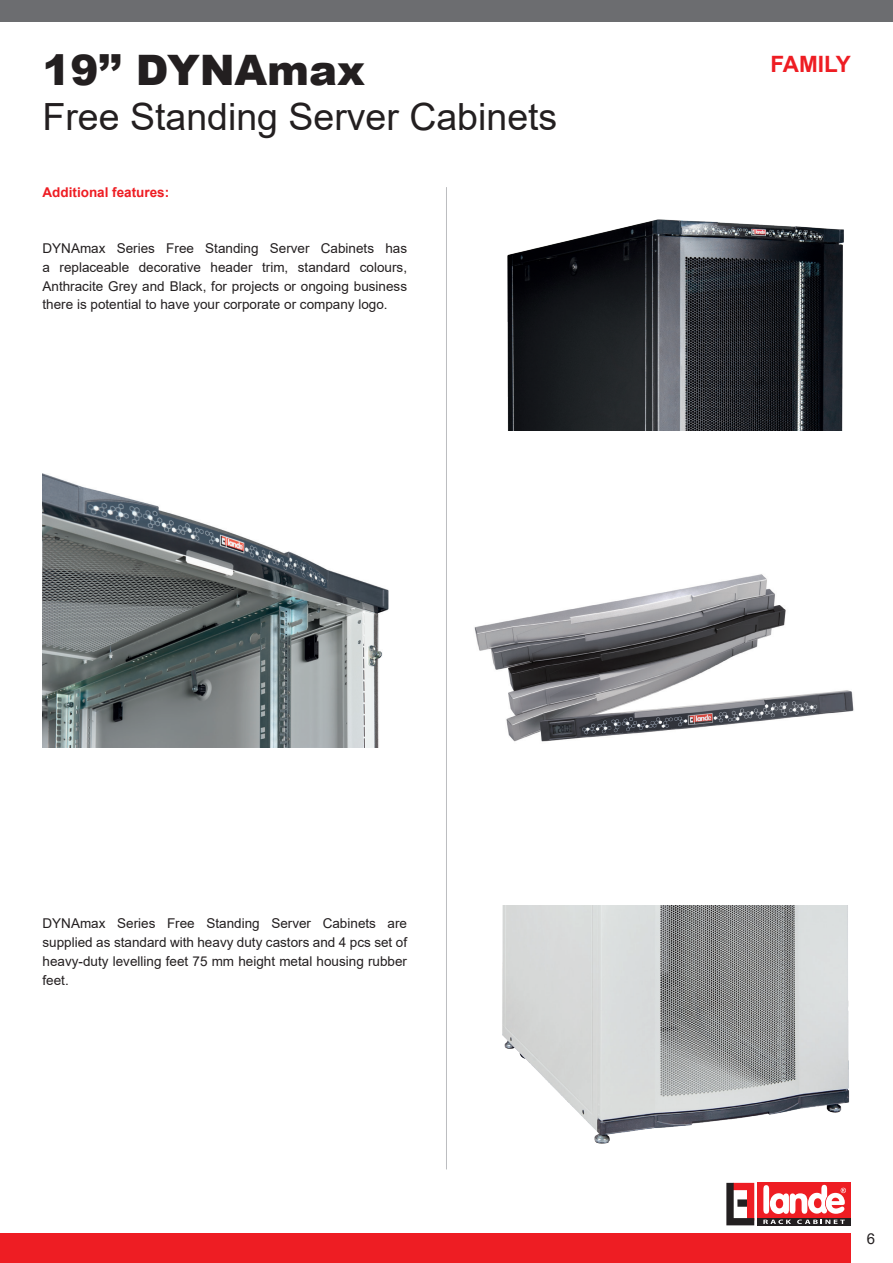
<style>
.page{position:relative;width:893px;height:1263px;background:#fff}
.page>*{position:absolute;margin:0;border:0;box-sizing:border-box;transform-origin:0 0}
.t1{font:900 42px "Arial";color:#231f20}
.t2{font:37.5px "Arial";color:#231f20}
.t3{font:700 22.5px "Arial";color:#ee1d23}
.t4{font:15px "Arial";color:#231f20}
.t5{font:13.5px/18.8px "Arial";color:#231f20;text-align:justify}
.t6{font:700 13.5px "Arial";color:#ee1d23}
</style>
<div class="page">
<div style="left:0;top:0;width:893px;height:21px;background:#6c6d70"></div>
<div style="left:0;top:1233px;width:850px;height:30px;background:#ee1d23"></div>
<div style="left:757px;top:1217px;width:93px;height:8px;background:#231f20"></div>
<div style="left:757px;top:1183px;width:93px;height:35px;background:#ee1d23"></div>
<svg style="left:726px;top:1183px;width:28px;height:42px"></svg>
<div style="left:737px;top:1199px;width:10px;height:8px;background:#231f20"></div>
<svg style="left:763px;top:1185px;width:83px;height:39px"></svg>
<hr style="left:446px;top:187px;width:1px;height:982px;background:#bcbdc0">
<img style="left:474px;top:574px;width:380px;height:168px">
<img style="left:502px;top:906px;width:348px;height:238px">
<img style="left:507px;top:219px;width:337px;height:211px">
<img style="left:43px;top:473px;width:346px;height:274px">
<h1 class="t1" style="left:43px;top:40px;width:324px">19’’ DYNAmax</h1>
<h2 class="t2" style="left:43px;top:91px;width:516px">Free Standing Server Cabinets</h2>
<p class="t6" style="left:43px;top:183px;width:128px">Additional features:</p>
<p class="t5" style="left:43px;top:239px;width:366px">DYNAmax Series Free Standing Server Cabinets has a replaceable decorative header trim, standard colours, Anthracite Grey and Black, for projects or ongoing business there is potential to have your corporate or company logo.</p>
<h3 class="t3" style="left:770px;top:48px;width:82px">FAMILY</h3>
<p class="t5" style="left:43px;top:914px;width:366px">DYNAmax Series Free Standing Server Cabinets are supplied as standard with heavy duty castors and 4 pcs set of heavy-duty levelling feet 75 mm height metal housing rubber feet.</p>
<p class="t4" style="left:867px;top:1228px;width:10px">6</p>
</div>
